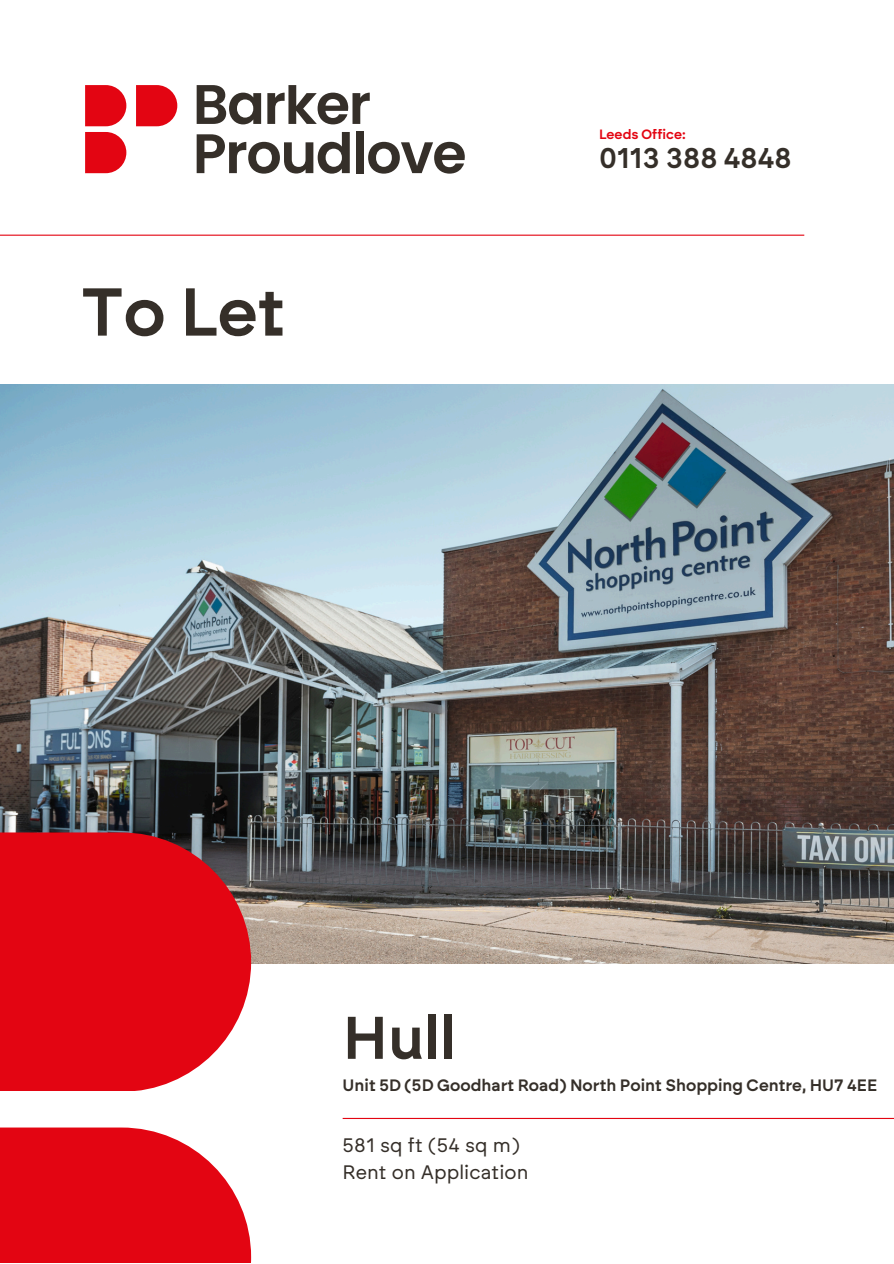
<style>
.page{position:relative;width:894px;height:1264px;background:#fff}
.page>*{position:absolute;margin:0;border:0;box-sizing:border-box;transform-origin:0 0}
.t1{font:600 67.5px "Brockmann";color:#352f29}
.t2{font:600 60px "Brockmann";color:#352f29}
.t3{font:600 28.5px "Brockmann";color:#352f29}
.t4{font:19.5px/27px "Brockmann";color:#352f29}
.t5{font:600 16.5px "Brockmann";color:#352f29}
.t6{font:600 13.5px "Brockmann";color:#e30512}
</style>
<div class="page">
<img style="left:0;top:385px;width:893px;height:578px">
<svg style="left:0;top:832px;width:251px;height:259px;background:#dc1622"></svg>
<svg style="left:0;top:1127px;width:251px;height:136px;background:#e6202b"></svg>
<hr style="left:342px;top:1117px;width:551px;height:1px;background:#e30512">
<svg style="left:85px;top:132px;width:41px;height:41px;background:#e51e2a"></svg>
<svg style="left:85px;top:85px;width:41px;height:41px;background:#e51e2a"></svg>
<svg style="left:136px;top:85px;width:41px;height:41px;background:#e51e2a"></svg>
<svg style="left:196px;top:85px;width:65px;height:39px"></svg>
<svg style="left:267px;top:85px;width:102px;height:39px"></svg>
<svg style="left:196px;top:132px;width:153px;height:42px"></svg>
<div style="left:356px;top:132px;width:7px;height:41px;background:#352f29"></div>
<svg style="left:368px;top:142px;width:96px;height:32px"></svg>
<hr style="left:0;top:235px;width:804px;height:1px;background:#e30512">
<h1 class="t1" style="left:81px;top:271px;width:205px">To Let</h1>
<h4 class="t6" style="left:599px;top:126px;width:88px">Leeds Office:</h4>
<h4 class="t3" style="left:599px;top:141px;width:194px">0113 388 4848</h4>
<p class="t2" style="left:342px;top:1001px;width:114px">Hull</p>
<p class="t5" style="left:342px;top:1074px;width:535px">Unit 5D (5D Goodhart Road) North Point Shopping Centre, HU7 4EE</p>
<h2 class="t4" style="left:342px;top:1131px;width:187px">581 sq ft (54 sq m)<br>Rent on Application</h2>
</div>
